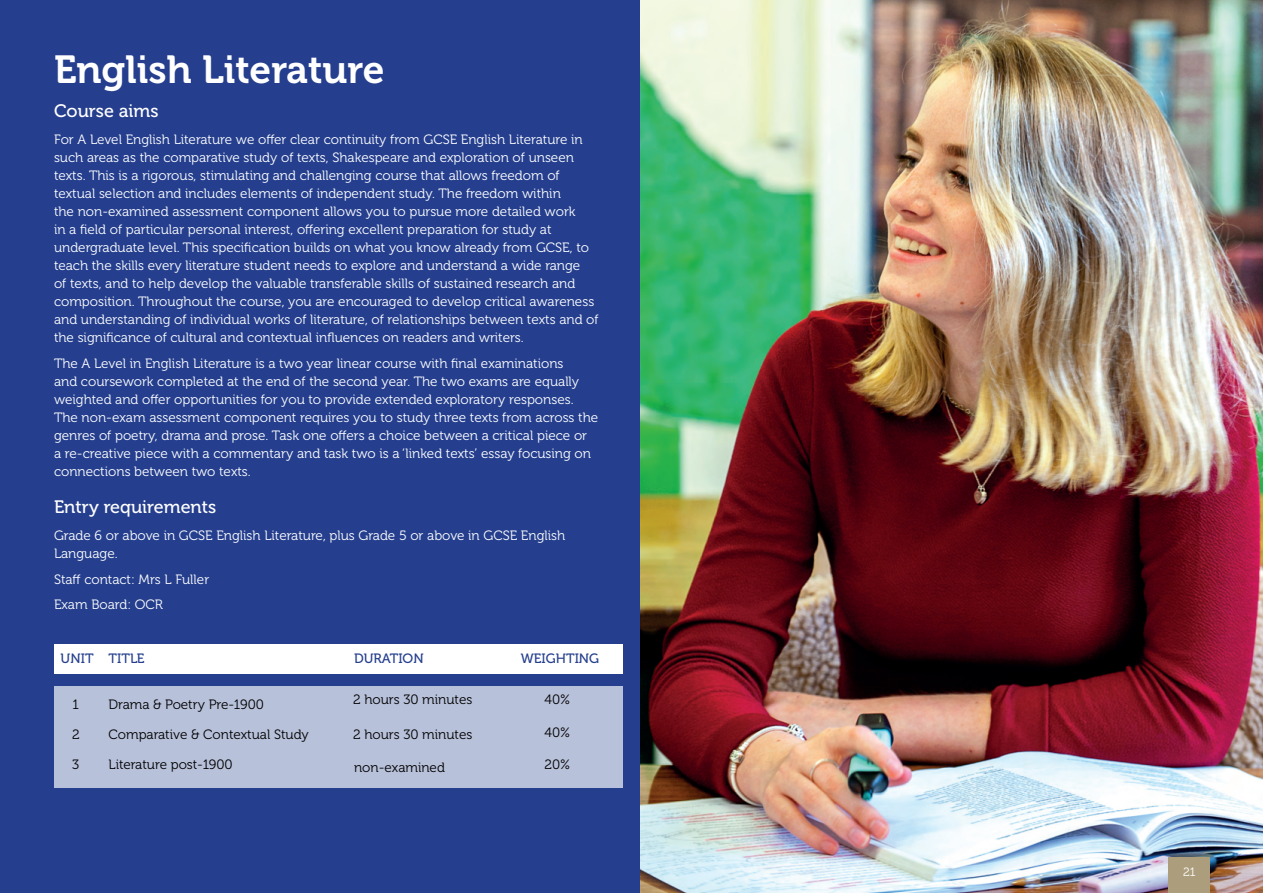
<style>
.page{position:relative;width:1263px;height:893px;background:#fff}
.page>*{position:absolute;margin:0;border:0;box-sizing:border-box;transform-origin:0 0}
.t1{font:39px "Museo 700";color:#fff}
.t2{font:18px "Museo 500";color:#fff}
.t3{font:13.5px/18px "Museo 300";color:#fff}
.t4{font:13.5px "Museo 300";color:#000}
.t5{font:13.5px "Museo 500";color:#253f8e}
.t6{font:12px "Museo 300";color:#fff}
</style>
<div class="page">
<div style="left:0;top:0;width:640px;height:893px;background:#253f8e"></div>
<img style="left:640px;top:0;width:623px;height:893px">
<div style="left:1168px;top:857px;width:42px;height:36px;background:#ac9e7d"></div>
<div style="left:54px;top:686px;width:568px;height:101px;background:#b8c1da"></div>
<div style="left:54px;top:644px;width:568px;height:30px;background:#fff"></div>
<h1 class="t1" style="left:54px;top:48px;width:332px">English Literature</h1>
<h2 class="t2" style="left:54px;top:101px;width:106px">Course aims</h2>
<p class="t3" style="left:54px;top:130px;width:546px">For A Level English Literature we offer clear continuity from GCSE English Literature in such areas as the comparative study of texts, Shakespeare and exploration of unseen texts. This is a rigorous, stimulating and challenging course that allows freedom of textual selection and includes elements of independent study. The freedom within<br>the non-examined assessment component allows you to pursue more detailed work<br>in a field of particular personal interest, offering excellent preparation for study at undergraduate level. This specification builds on what you know already from GCSE, to teach the skills every literature student needs to explore and understand a wide range<br>of texts, and to help develop the valuable transferable skills of sustained research and composition. Throughout the course, you are encouraged to develop critical awareness and understanding of individual works of literature, of relationships between texts and of the significance of cultural and contextual influences on readers and writers.</p>
<p class="t3" style="left:54px;top:355px;width:546px">The A Level in English Literature is a two year linear course with final examinations<br>and coursework completed at the end of the second year. The two exams are equally weighted and offer opportunities for you to provide extended exploratory responses.<br>The non-exam assessment component requires you to study three texts from across the genres of poetry, drama and prose. Task one offers a choice between a critical piece or<br>a re-creative piece with a commentary and task two is a ‘linked texts’ essay focusing on connections between two texts.</p>
<h2 class="t2" style="left:54px;top:497px;width:164px">Entry requirements</h2>
<p class="t3" style="left:54px;top:526px;width:513px">Grade 6 or above in GCSE English Literature, plus Grade 5 or above in GCSE English<br>Language.</p>
<p class="t3" style="left:54px;top:568px;width:157px;line-height:24.8px">Staff contact: Mrs L Fuller<br>Exam Board: OCR</p>
<p class="t5" style="left:61px;top:651px;width:85px">UNIT TITLE</p>
<p class="t5" style="left:354px;top:651px;width:71px">DURATION</p>
<p class="t5" style="left:521px;top:651px;width:80px">WEIGHTING</p>
<p class="t4" style="left:72px;top:697px;width:8px">1</p>
<p class="t4" style="left:72px;top:727px;width:9px">2</p>
<p class="t4" style="left:72px;top:757px;width:9px">3</p>
<p class="t4" style="left:109px;top:697px;width:157px">Drama &amp; Poetry Pre-1900</p>
<p class="t4" style="left:109px;top:727px;width:202px">Comparative &amp; Contextual Study</p>
<p class="t4" style="left:109px;top:757px;width:126px">Literature post-1900</p>
<p class="t4" style="left:353px;top:692px;width:121px">2 hours 30 minutes</p>
<p class="t4" style="left:353px;top:727px;width:121px">2 hours 30 minutes</p>
<p class="t4" style="left:354px;top:760px;width:92px">non-examined</p>
<p class="t4" style="left:544px;top:692px;width:27px">40%</p>
<p class="t4" style="left:544px;top:725px;width:27px">40%</p>
<p class="t4" style="left:545px;top:757px;width:27px">20%</p>
<p class="t6" style="left:1183px;top:865px;width:14px">21</p>
</div>
